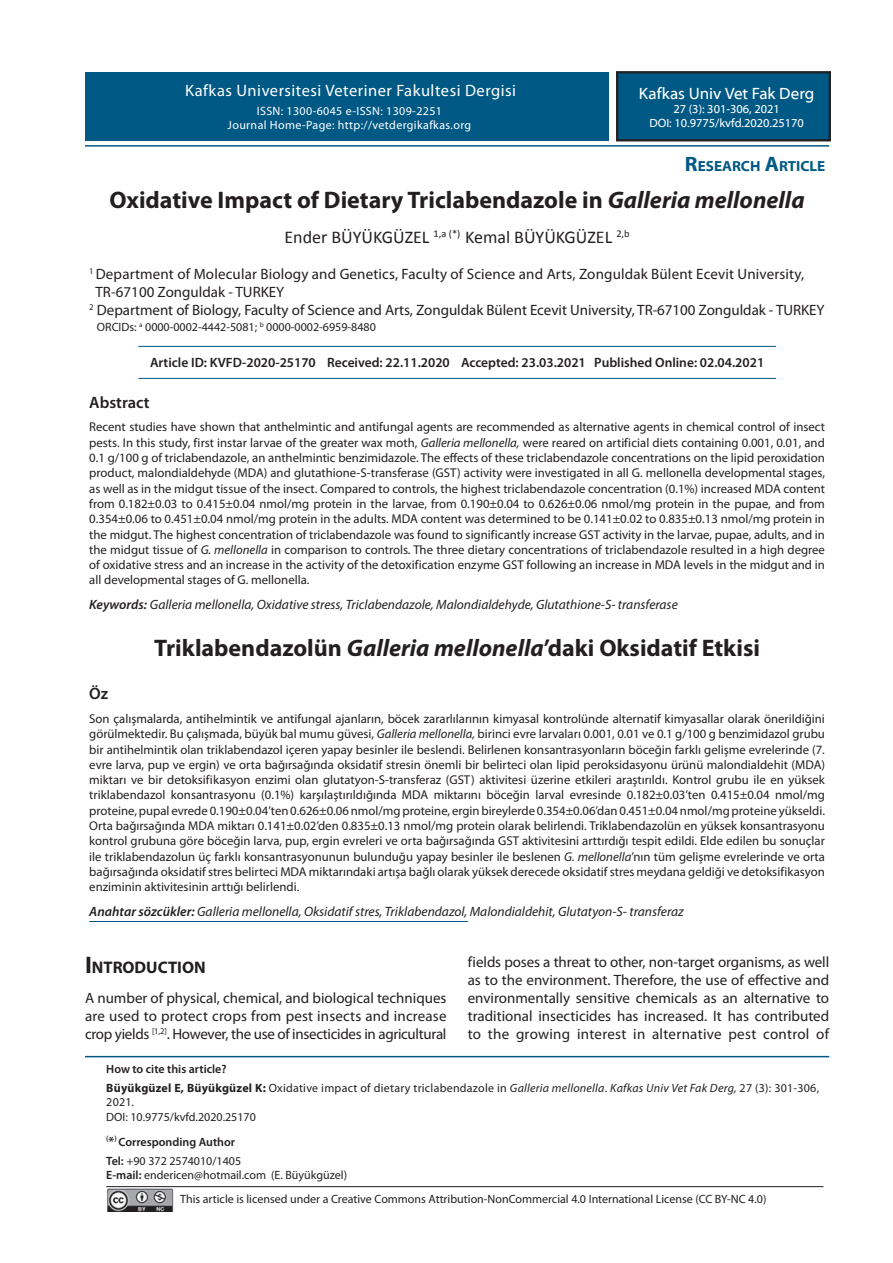
<style>
.page{position:relative;width:893px;height:1263px;background:#fff}
.page>*{position:absolute;margin:0;border:0;box-sizing:border-box;transform-origin:0 0}
.t1{font:700 24px "Myriad Pro";color:#231f20}
.t2{font:18px "Calibri";color:#231f20}
.t3{font:700 16.8px "Myriad Pro";color:#231f20}
.t4{font:16.5px "Myriad Pro";letter-spacing:.03em;color:#fff}
.t5{font:16.5px "Myriad Web Pro";color:#fff}
.t6{font:600 16.5px "Myriad Pro";color:#231f20}
.t7{font:15px/18px "Myriad Pro";color:#231f20;text-align:justify}
.t8{font:700 14.7px "Myriad Web Pro";color:#005984}
.t9{font:italic 13.5px "Myriad Pro";color:#231f20}
.t10{font:600 13.5px "Myriad Pro";color:#231f20}
.t11{font:12.75px/15.3px "Myriad Pro";color:#231f20;text-align:justify}
.t12{font:12px/14.4px "Myriad Pro";color:#231f20}
.t13{font:12px/18.6px "Myriad Pro";letter-spacing:.02em;color:#231f20}
.t14{font:12px/14.2px "Myriad Pro";letter-spacing:.03em;color:#fff;text-align:center}
.t15{font:12px/14.4px "Myriad Web Pro";color:#fff;text-align:center}
.t16{font:600 12px/18.6px "Myriad Pro";color:#231f20}
.s1{font-size:21px}
.s2{font-style:italic}
.s3{font-weight:600}
.s4{font-size:24px}
.s5{font-weight:700}
.s6{font-size:13.5px}
.s7{font-weight:400}
</style>
<div class="page">
<hr style="left:85px;top:1056px;width:744px;height:1px;background:#005984">
<hr style="left:85px;top:145px;width:744px;height:2px;background:#005984">
<hr style="left:138px;top:346px;width:638px;height:1px;background:#005984">
<hr style="left:138px;top:378px;width:638px;height:1px;background:#005984">
<hr style="left:89px;top:921px;width:379px;height:1px;background:#005984">
<div style="left:616px;top:71px;width:215px;height:70px;background:#005984"></div>
<div style="left:617px;top:72px;width:213px;height:69px;border:1px solid #231f20"></div>
<div style="left:618px;top:73px;width:211px;height:67px;border:1px solid #231f20"></div>
<div style="left:86px;top:72px;width:523px;height:68px;background:#005984"></div>
<img style="left:107px;top:1188px;width:67px;height:23px">
<hr style="left:106px;top:1186px;width:717px;height:1px;background:#231f20">
<p class="t4" style="left:185px;top:80px;width:332px">Kafkas Universitesi Veteriner Fakultesi Dergisi</p>
<p class="t14" style="left:228px;top:103px;width:245px">ISSN: 1300-6045 e-ISSN: 1309-2251<br>Journal Home-Page: http://vetdergikafkas.org</p>
<p class="t5" style="left:639px;top:84px;width:177px">Kafkas Univ Vet Fak Derg</p>
<p class="t15" style="left:649px;top:102px;width:156px">27 (3): 301-306, 2021<br>DOI: 10.9775/kvfd.2020.25170</p>
<p class="t8" style="left:685px;top:158px;width:142px"><span class="s1">R</span>ESEARCH <span class="s1">A</span>RTICLE</p>
<h1 class="t1" style="left:110px;top:187px;width:696px">Oxidative Impact of Dietary Triclabendazole in <span class="s2">Galleria mellonella</span></h1>
<h2 class="t2" style="left:284px;top:225px;width:347px">Ender BÜYÜKGÜZEL <sup>1,a</sup> <sup>(*)</sup> Kemal BÜYÜKGÜZEL <sup>2,b</sup></h2>
<p class="t7" style="left:89px;top:264px;width:716px"><sup>1</sup> Department of Molecular Biology and Genetics, Faculty of Science and Arts, Zonguldak Bülent Ecevit University,</p>
<p class="t7" style="left:95px;top:282px;width:191px">TR-67100 Zonguldak - TURKEY</p>
<p class="t7" style="left:89px;top:300px;width:737px"><sup>2</sup> Department of Biology, Faculty of Science and Arts, Zonguldak Bülent Ecevit University, TR-67100 Zonguldak - TURKEY</p>
<p class="t12" style="left:97px;top:319px;width:280px">ORCIDs: <sup>a</sup> 0000-0002-4442-5081; <sup>b</sup> 0000-0002-6959-8480</p>
<p class="t10" style="left:150px;top:354px;width:616px">Article ID: KVFD-2020-25170 Received: 22.11.2020 Accepted: 23.03.2021 Published Online: 02.04.2021</p>
<p class="t6" style="left:89px;top:392px;width:62px">Abstract</p>
<p class="t11" style="left:89px;top:419px;width:737px">Recent studies have shown that anthelmintic and antifungal agents are recommended as alternative agents in chemical control of insect pests. In this study, first instar larvae of the greater wax moth, <span class="s2">Galleria mellonella,</span> were reared on artificial diets containing 0.001, 0.01, and 0.1 g/100 g of triclabendazole, an anthelmintic benzimidazole. The effects of these triclabendazole concentrations on the lipid peroxidation product, malondialdehyde (MDA) and glutathione-S-transferase (GST) activity were investigated in all G. mellonella developmental stages, as well as in the midgut tissue of the insect. Compared to controls, the highest triclabendazole concentration (0.1%) increased MDA content from 0.182±0.03 to 0.415±0.04 nmol/mg protein in the larvae, from 0.190±0.04 to 0.626±0.06 nmol/mg protein in the pupae, and from 0.354±0.06 to 0.451±0.04 nmol/mg protein in the adults. MDA content was determined to be 0.141±0.02 to 0.835±0.13 nmol/mg protein in the midgut. The highest concentration of triclabendazole was found to significantly increase GST activity in the larvae, pupae, adults, and in the midgut tissue of <span class="s2">G. mellonella</span> in comparison to controls. The three dietary concentrations of triclabendazole resulted in a high degree of oxidative stress and an increase in the activity of the detoxification enzyme GST following an increase in MDA levels in the midgut and in all developmental stages of G. mellonella.</p>
<p class="t9" style="left:89px;top:596px;width:590px"><span class="s3">Keywords:</span> Galleria mellonella, Oxidative stress, Triclabendazole, Malondialdehyde, Glutathione-S- transferase</p>
<h1 class="t1" style="left:154px;top:634px;width:607px">Triklabendazolün <span class="s2">Galleria mellonella</span>’daki Oksidatif Etkisi</h1>
<p class="t6" style="left:89px;top:683px;width:20px">Öz</p>
<p class="t11" style="left:89px;top:711px;width:737px">Son çalışmalarda, antihelmintik ve antifungal ajanların, böcek zararlılarının kimyasal kontrolünde alternatif kimyasallar olarak önerildiğini görülmektedir. Bu çalışmada, büyük bal mumu güvesi, <span class="s2">Galleria mellonella,</span> birinci evre larvaları 0.001, 0.01 ve 0.1 g/100 g benzimidazol grubu bir antihelmintik olan triklabendazol içeren yapay besinler ile beslendi. Belirlenen konsantrasyonların böceğin farklı gelişme evrelerinde (7. evre larva, pup ve ergin) ve orta bağırsağında oksidatif stresin önemli bir belirteci olan lipid peroksidasyonu ürünü malondialdehit (MDA) miktarı ve bir detoksifikasyon enzimi olan glutatyon-S-transferaz (GST) aktivitesi üzerine etkileri araştırıldı. Kontrol grubu ile en yüksek triklabendazol konsantrasyonu (0.1%) karşılaştırıldığında MDA miktarını böceğin larval evresinde 0.182±0.03’ten 0.415±0.04 nmol/mg proteine, pupal evrede 0.190±0.04’ten 0.626±0.06 nmol/mg proteine, ergin bireylerde 0.354±0.06’dan 0.451±0.04 nmol/mg proteine yükseldi.<br>Orta bağırsağında MDA miktarı 0.141±0.02’den 0.835±0.13 nmol/mg protein olarak belirlendi. Triklabendazolün en yüksek konsantrasyonu kontrol grubuna göre böceğin larva, pup, ergin evreleri ve orta bağırsağında GST aktivitesini arttırdığı tespit edildi. Elde edilen bu sonuçlar ile triklabendazolun üç farklı konsantrasyonunun bulunduğu yapay besinler ile beslenen <span class="s2">G. mellonella</span>’nın tüm gelişme evrelerinde ve orta bağırsağında oksidatif stres belirteci MDA miktarındaki artışa bağlı olarak yüksek derecede oksidatif stres meydana geldiği ve detoksifikasyon enziminin aktivitesinin arttığı belirlendi.</p>
<p class="t9" style="left:89px;top:903px;width:596px"><span class="s3">Anahtar sözcükler:</span> Galleria mellonella, Oksidatif stres, Triklabendazol, Malondialdehit, Glutatyon-S- transferaz</p>
<h3 class="t3" style="left:85px;top:958px;width:122px"><span class="s4">I</span>NTRODUCTION</h3>
<p class="t7" style="left:85px;top:988px;width:363px">A number of physical, chemical, and biological techniques are used to protect crops from pest insects and increase crop yields <sup>[1,2]</sup>. However, the use of insecticides in agricultural</p>
<p class="t7" style="left:468px;top:952px;width:363px">fields poses a threat to other, non-target organisms, as well as to the environment. Therefore, the use of effective and environmentally sensitive chemicals as an alternative to traditional insecticides has increased. It has contributed to the growing interest in alternative pest control of</p>
<p class="t13" style="left:106px;top:1060px;width:714px"><span class="s3">How to cite this article?<br></span><span class="s5">Büyükgüzel E, Büyükgüzel K:</span> Oxidative impact of dietary triclabendazole in <span class="s2">Galleria mellonella</span>. <span class="s2">Kafkas Univ Vet Fak Derg,</span> 27 (3): 301-306,</p>
<p class="t12" style="left:106px;top:1095px;width:151px">2021<span class="s2">.<br></span>DOI: 10.9775/kvfd.2020.25170</p>
<p class="t16" style="left:106px;top:1132px;width:136px"><sup>(</sup><span class="s6">*</span><sup>)</sup> Corresponding Author<br>Tel: <span class="s7">+90 372 2574010/1405</span></p>
<p class="t12" style="left:106px;top:1167px;width:242px"><span class="s3">E-mail:</span> endericen@hotmail.com (E. Büyükgüzel)</p>
<p class="t12" style="left:180px;top:1191px;width:588px">This article is licensed under a Creative Commons Attribution-NonCommercial 4.0 International License (CC BY-NC 4.0)</p>
</div>
